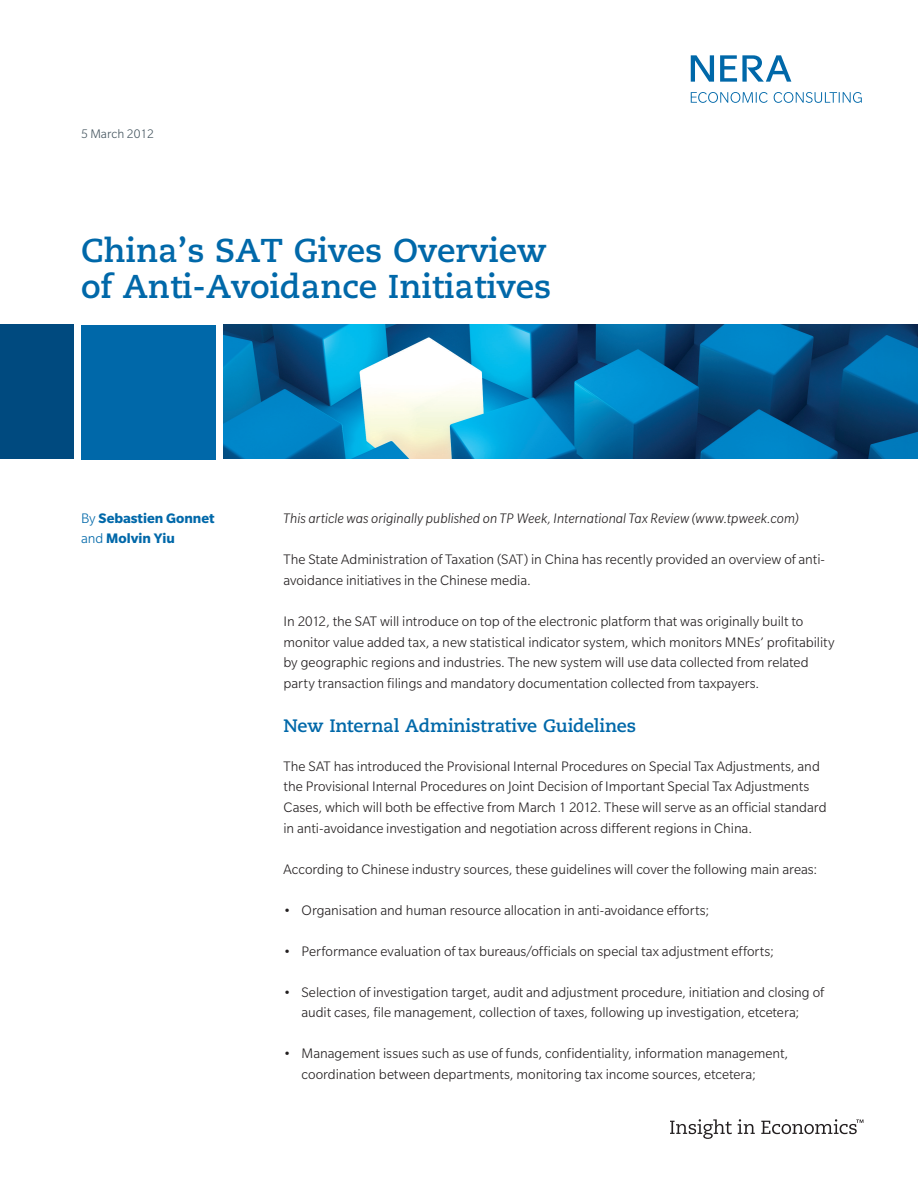
<style>
.page{position:relative;width:918px;height:1188px;background:#fff}
.page>*{position:absolute;margin:0;border:0;box-sizing:border-box;transform-origin:0 0}
.Main_Title{font:700 33px/36px "Caecilia";color:#0068a9}
.Body_Text{font:700 18px "Caecilia";letter-spacing:-.01em;color:#0068a9}
.Body_Text-2{font:300 15px/20.7px "Slate Pro";color:#231f20}
.Bulleted_Text_-_Inde{font:300 15px/20.7px "Slate Pro";color:#231f20;text-align:center}
.Body_Text-3{font:italic 300 15px "Slate Pro";letter-spacing:.005em;color:#231f20}
.Body_Text-4{font:700 15px/20.7px "Slate Pro";color:#0068a9}
.Sidebar_Text{font:300 13.5px "Slate Pro";color:#45555f}
.s1{font-weight:300}
</style>
<div class="page">
<div style="left:81px;top:325px;width:135px;height:135px;background:#0068a9"></div>
<svg style="left:691px;top:55px;width:23px;height:27px"></svg>
<svg style="left:720px;top:55px;width:71px;height:27px"></svg>
<svg style="left:691px;top:92px;width:77px;height:11px"></svg>
<svg style="left:774px;top:92px;width:88px;height:11px"></svg>
<img style="left:224px;top:324px;width:694px;height:135px">
<div style="left:0;top:324px;width:74px;height:135px;background:#004a7f"></div>
<svg style="left:670px;top:1119px;width:62px;height:20px"></svg>
<svg style="left:738px;top:1119px;width:17px;height:15px"></svg>
<svg style="left:761px;top:1119px;width:102px;height:15px"></svg>
<p class="Sidebar_Text" style="left:81px;top:127px;width:74px">5 March 2012</p>
<p class="Main_Title" style="left:81px;top:233px;width:472px">China’s SAT Gives Overview of Anti-Avoidance Initiatives</p>
<p class="Body_Text-4" style="left:81px;top:507px;width:135px"><span class="s1">By</span> Sebastien Gonnet <span class="s1">and</span> Molvin Yiu</p>
<p class="Body_Text-3" style="left:284px;top:510px;width:517px">This article was originally published on TP Week, International Tax Review (www.tpweek.com)</p>
<p class="Body_Text-2" style="left:284px;top:549px;width:543px">The State Administration of Taxation (SAT) in China has recently provided an overview of anti&shy;avoidance initiatives in the Chinese media.</p>
<p class="Body_Text-2" style="left:284px;top:611px;width:553px">In 2012, the SAT will introduce on top of the electronic platform that was originally built to monitor value added tax, a new statistical indicator system, which monitors MNEs’ profitability by geographic regions and industries. The new system will use data collected from related party transaction filings and mandatory documentation collected from taxpayers.</p>
<p class="Body_Text" style="left:284px;top:716px;width:354px">New Internal Administrative Guidelines</p>
<p class="Body_Text-2" style="left:284px;top:756px;width:545px">The SAT has introduced the Provisional Internal Procedures on Special Tax Adjustments, and the Provisional Internal Procedures on Joint Decision of Important Special Tax Adjustments Cases, which will both be effective from March 1 2012. These will serve as an official standard in anti-avoidance investigation and negotiation across different regions in China.</p>
<p class="Body_Text-2" style="left:284px;top:859px;width:535px">According to Chinese industry sources, these guidelines will cover the following main areas:</p>
<p class="Bulleted_Text_-_Inde" style="left:284px;top:900px;width:427px">• Organisation and human resource allocation in anti-avoidance efforts;</p>
<p class="Bulleted_Text_-_Inde" style="left:284px;top:941px;width:492px">• Performance evaluation of tax bureaus/officials on special tax adjustment efforts;</p>
<p class="Bulleted_Text_-_Inde" style="left:284px;top:982px;width:542px">• Selection of investigation target, audit and adjustment procedure, initiation and closing of audit cases, file management, collection of taxes, following up investigation, etcetera;</p>
<p class="Bulleted_Text_-_Inde" style="left:302px;top:1043px;width:488px;text-align:left;text-indent:-18px">• Management issues such as use of funds, confidentiality, information management, coordination between departments, monitoring tax income sources, etcetera;</p>
</div>
